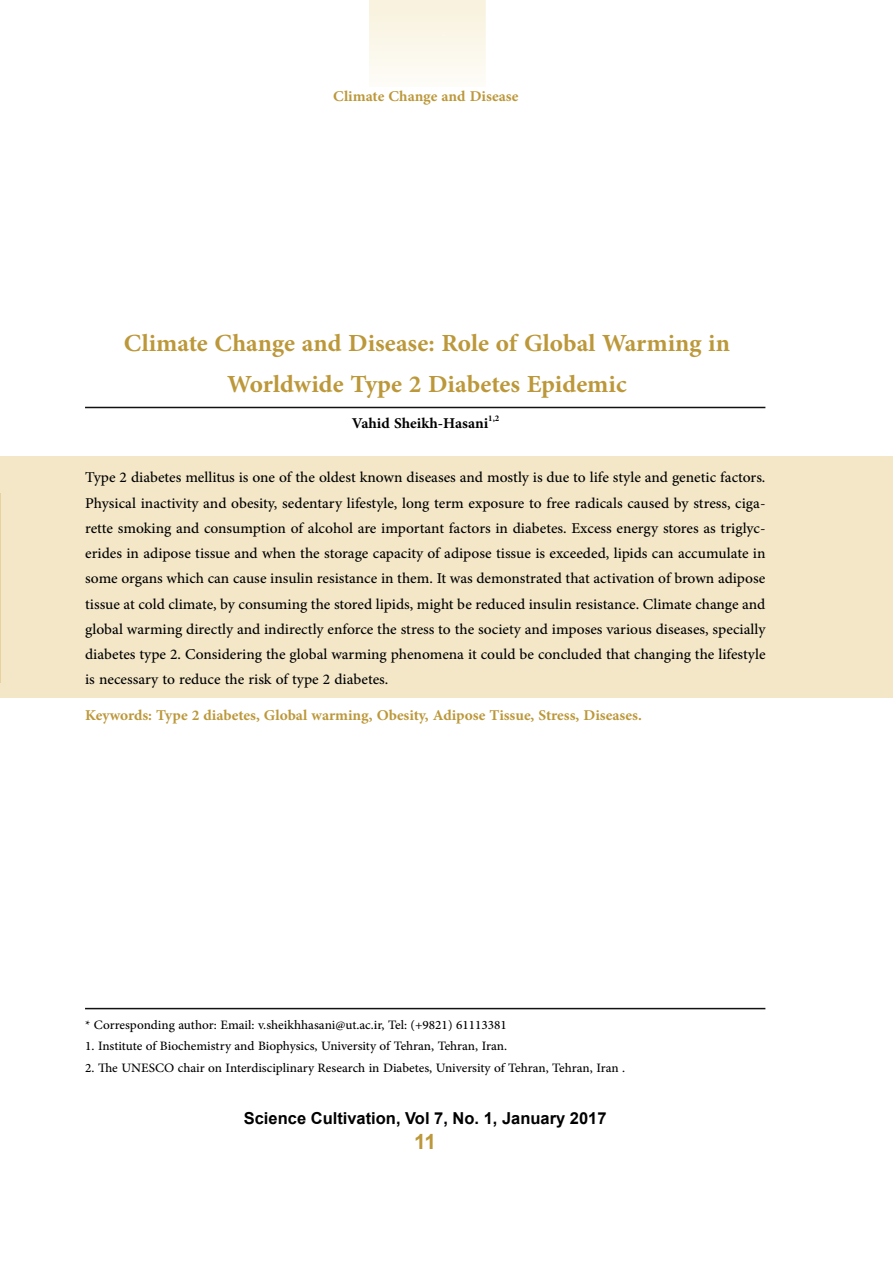
<style>
.page{position:relative;width:893px;height:1263px;background:#fff}
.page>*{position:absolute;margin:0;border:0;box-sizing:border-box;transform-origin:0 0}
.t1{font:700 34.5px/41.4px "Adobe Arabic";color:#bc983a;text-align:center}
.t2{font:21px/25.2px "Adobe Arabic";color:#000;text-align:justify}
.t3{font:700 21px "Adobe Arabic";color:#bc983a}
.t4{font:700 21px "Adobe Arabic";color:#000}
.t5{font:700 21px "Arial";color:#bc983a}
.t6{font:18px "Adobe Arabic";color:#000}
.t7{font:700 16.5px "Arial";color:#000}
</style>
<div class="page">
<div style="left:0;top:456px;width:893px;height:241px;background:#f3e7c8"></div>
<hr style="left:85px;top:1008px;width:680px;height:1px;background:#131114">
<hr style="left:85px;top:407px;width:680px;height:1px;background:#131114">
<p class="t3" style="left:333px;top:81px;width:187px">Climate Change and Disease</p>
<h1 class="t1" style="left:124px;top:318px;width:607px">Climate Change and Disease: Role of Global Warming in<br>Worldwide Type 2 Diabetes Epidemic</h1>
<p class="t4" style="left:352px;top:409px;width:149px">Vahid Sheikh-Hasani<sup>1,2</sup></p>
<p class="t2" style="left:85px;top:463px;width:682px">Type 2 diabetes mellitus is one of the oldest known diseases and mostly is due to life style and genetic factors.<br>Physical inactivity and obesity, sedentary lifestyle, long term exposure to free radicals caused by stress, ciga&shy;rette smoking and consumption of alcohol are important factors in diabetes. Excess energy stores as triglyc&shy;erides in adipose tissue and when the storage capacity of adipose tissue is exceeded, lipids can accumulate in some organs which can cause insulin resistance in them. It was demonstrated that activation of brown adipose tissue at cold climate, by consuming the stored lipids, might be reduced insulin resistance. Climate change and global warming directly and indirectly enforce the stress to the society and imposes various diseases, specially diabetes type 2. Considering the global warming phenomena it could be concluded that changing the lifestyle is necessary to reduce the risk of type 2 diabetes.</p>
<p class="t3" style="left:85px;top:701px;width:558px">Keywords: Type 2 diabetes, Global warming, Obesity, Adipose Tissue, Stress, Diseases.</p>
<p class="t6" style="left:85px;top:1012px;width:423px">* Corresponding author: Email: v.sheikhhasani@ut.ac.ir, Tel: (+9821) 61113381</p>
<p class="t6" style="left:85px;top:1033px;width:423px">1. Institute of Biochemistry and Biophysics, University of Tehran, Tehran, Iran.</p>
<p class="t6" style="left:85px;top:1055px;width:542px">2. The UNESCO chair on Interdisciplinary Research in Diabetes, University of Tehran, Tehran, Iran .</p>
<p class="t7" style="left:244px;top:1107px;width:364px">Science Cultivation, Vol 7, No. 1, January 2017</p>
<p class="t5" style="left:414px;top:1128px;width:24px">11</p>
</div>
